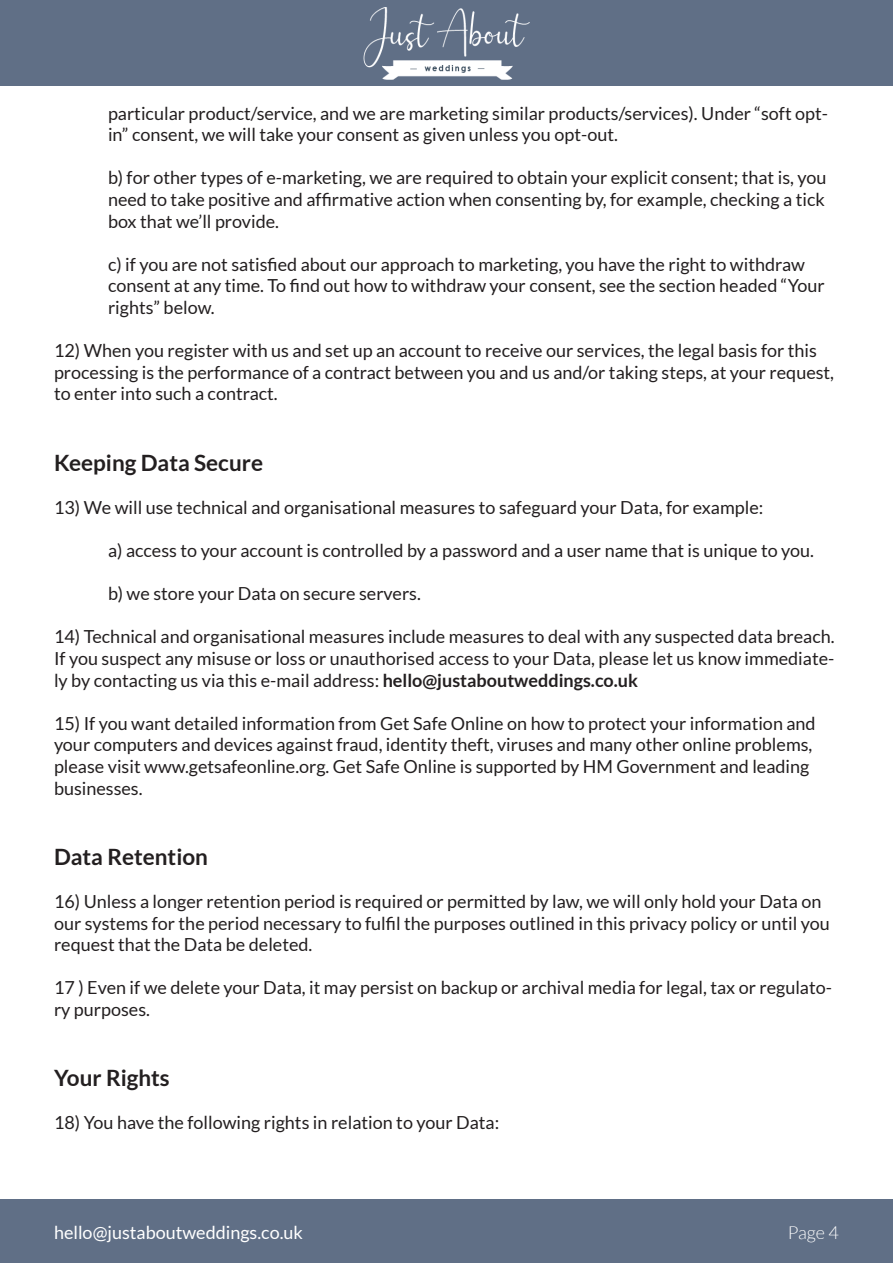
<style>
.page{position:relative;width:893px;height:1263px;background:#fff}
.page>*{position:absolute;margin:0;border:0;box-sizing:border-box;transform-origin:0 0}
.t1{font:700 22.5px "Lato";color:#231f20}
.t2{font:18px/21.6px "Lato";color:#231f20}
.t3{font:18px "Lato";color:#fff}
.t4{font:300 18px "Lato";color:#fff}
.s1{font-weight:700}
</style>
<div class="page">
<div style="left:0;top:1199px;width:893px;height:64px;background:#606f86"></div>
<div style="left:0;top:0;width:893px;height:86px;background:#606f86"></div>
<img style="left:363px;top:7px;width:167px;height:72px">
<p class="t2" style="left:108px;top:102px;width:722px">particular product/service, and we are marketing similar products/services). Under “soft opt&shy;in” consent, we will take your consent as given unless you opt-out.</p>
<p class="t2" style="left:108px;top:167px;width:720px;text-align:justify">b) for other types of e-marketing, we are required to obtain your explicit consent; that is, you need to take positive and affirmative action when consenting by, for example, checking a tick box that we’ll provide.</p>
<p class="t2" style="left:108px;top:253px;width:718px">c) if you are not satisfied about our approach to marketing, you have the right to withdraw consent at any time. To find out how to withdraw your consent, see the section headed “Your rights” below.</p>
<p class="t2" style="left:54px;top:340px;width:782px">12) When you register with us and set up an account to receive our services, the legal basis for this processing is the performance of a contract between you and us and/or taking steps, at your request, to enter into such a contract.</p>
<p class="t1" style="left:54px;top:449px;width:210px">Keeping Data Secure</p>
<p class="t2" style="left:54px;top:496px;width:711px">13) We will use technical and organisational measures to safeguard your Data, for example:</p>
<p class="t2" style="left:108px;top:539px;width:708px">a) access to your account is controlled by a password and a user name that is unique to you.</p>
<p class="t2" style="left:108px;top:583px;width:314px">b) we store your Data on secure servers.</p>
<p class="t2" style="left:54px;top:626px;width:782px;text-align:justify">14) Technical and organisational measures include measures to deal with any suspected data breach.<br>If you suspect any misuse or loss or unauthorised access to your Data, please let us know immediate&shy;ly by contacting us via this e-mail address: <span class="s1">hello@justaboutweddings.co.uk</span></p>
<p class="t2" style="left:54px;top:712px;width:763px">15) If you want detailed information from Get Safe Online on how to protect your information and your computers and devices against fraud, identity theft, viruses and many other online problems, please visit www.getsafeonline.org. Get Safe Online is supported by HM Government and leading businesses.</p>
<p class="t1" style="left:54px;top:844px;width:156px">Data Retention</p>
<p class="t2" style="left:54px;top:890px;width:777px">16) Unless a longer retention period is required or permitted by law, we will only hold your Data on our systems for the period necessary to fulfil the purposes outlined in this privacy policy or until you request that the Data be deleted.</p>
<p class="t2" style="left:54px;top:977px;width:780px">17 ) Even if we delete your Data, it may persist on backup or archival media for legal, tax or regulato&shy;ry purposes.</p>
<p class="t1" style="left:54px;top:1065px;width:117px">Your Rights</p>
<p class="t2" style="left:54px;top:1112px;width:447px">18) You have the following rights in relation to your Data:</p>
<p class="t3" style="left:54px;top:1222px;width:250px">hello@justaboutweddings.co.uk</p>
<p class="t4" style="left:788px;top:1223px;width:53px">Page 4</p>
</div>
